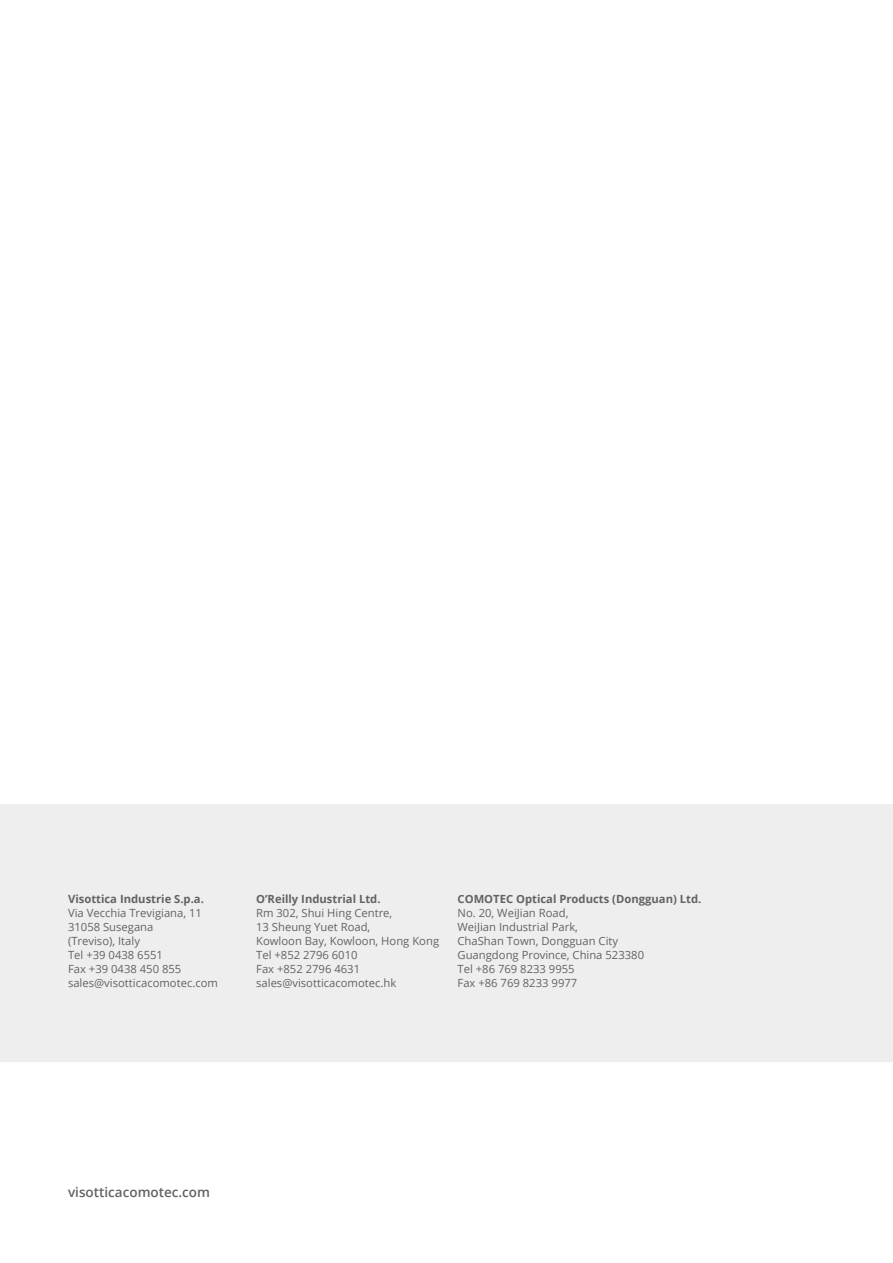
<style>
.page{position:relative;width:893px;height:1263px;background:#fff}
.page>*{position:absolute;margin:0;border:0;box-sizing:border-box;transform-origin:0 0}
.t1{font:600 13.5px "Open Sans";color:#646363}
.t2{font:11.25px/14px "Open Sans";color:#646363}
.t3{font:700 11.25px "Open Sans";color:#646363}
</style>
<div class="page">
<div style="left:0;top:804px;width:893px;height:258px;background:#eeeded"></div>
<p class="t3" style="left:68px;top:891px;width:137px">Visottica Industrie S.p.a.</p>
<p class="t2" style="left:68px;top:906px;width:151px">Via Vecchia Trevigiana, 11<br>31058 Susegana<br>(Treviso), Italy<br>Tel +39 0438 6551<br>Fax +39 0438 450 855 sales@visotticacomotec.com</p>
<p class="t3" style="left:256px;top:891px;width:126px">O’Reilly Industrial Ltd.</p>
<p class="t2" style="left:256px;top:906px;width:184px">Rm 302, Shui Hing Centre,<br>13 Sheung Yuet Road,<br>Kowloon Bay, Kowloon, Hong Kong<br>Tel +852 2796 6010<br>Fax +852 2796 4631 sales@visotticacomotec.hk</p>
<p class="t3" style="left:458px;top:891px;width:245px">COMOTEC Optical Products (Dongguan) Ltd.</p>
<p class="t2" style="left:458px;top:906px;width:188px">No. 20, WeiJian Road,<br>WeiJian Industrial Park,<br>ChaShan Town, Dongguan City<br>Guangdong Province, China 523380<br>Tel +86 769 8233 9955<br>Fax +86 769 8233 9977</p>
<p class="t1" style="left:68px;top:1182px;width:144px">visotticacomotec.com</p>
</div>
